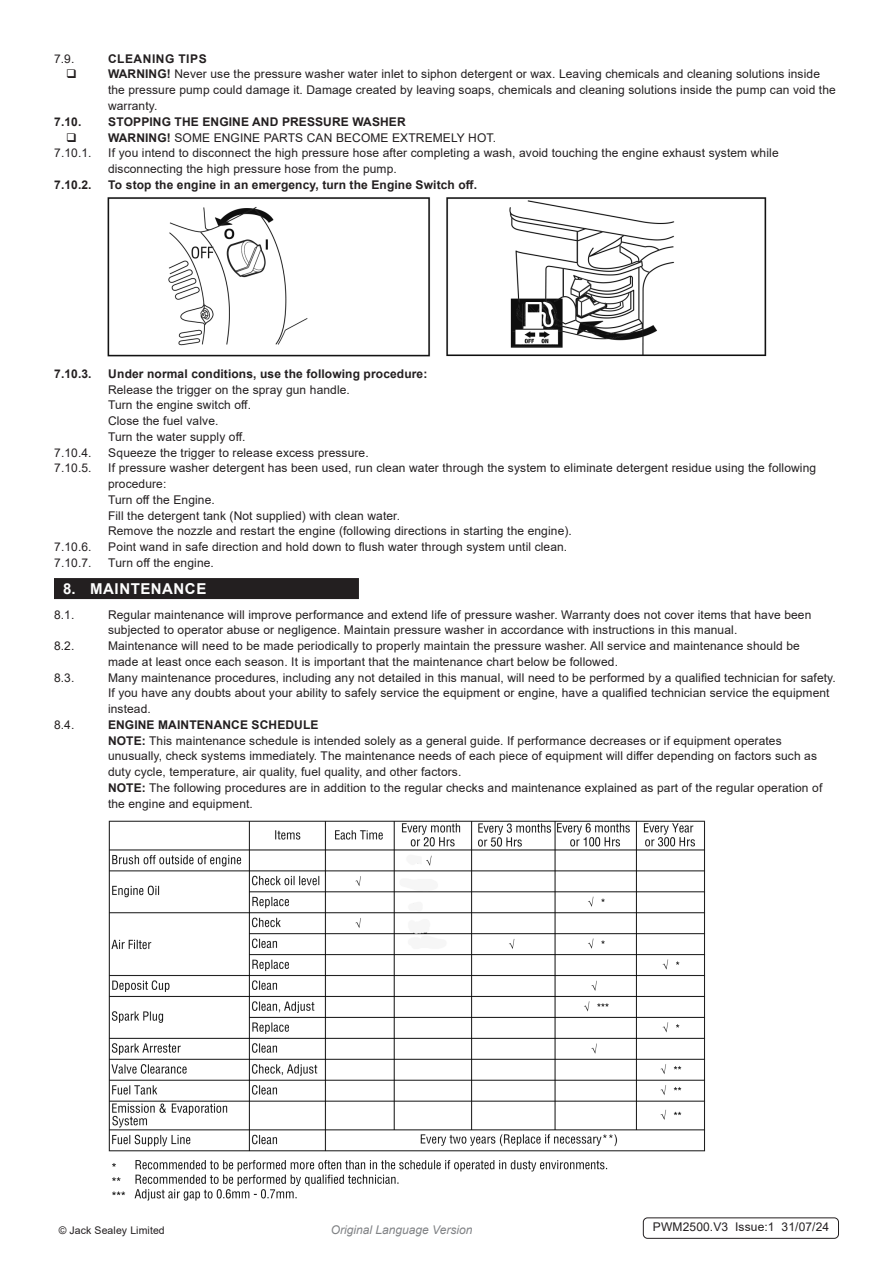
<style>
.page{position:relative;width:893px;height:1263px;background:#fff}
.page>*{position:absolute;margin:0;border:0;box-sizing:border-box;transform-origin:0 0}
.t1{font:700 15px "Arial";letter-spacing:.035em;color:#fff}
.Body{font:12px/15.8px "Arial";letter-spacing:.01em;color:#231f20}
.t2{font:700 12px "Arial";letter-spacing:.01em;color:#231f20}
.Body__Footer{font:12px "Arial";letter-spacing:.01em;color:#231f20}
.t3{font:italic 12px "Arial";color:#808285}
.t4{font:700 12px "Arial";letter-spacing:.045em;color:#231f20}
.Body__Justified__7pt{font:10.5px "Arial";letter-spacing:.01em;color:#231f20}
.s1{font-weight:700}
</style>
<div class="page">
<div style="left:54px;top:578px;width:305px;height:21px;background:#231f20"></div>
<img style="left:107px;top:197px;width:323px;height:160px">
<img style="left:446px;top:197px;width:321px;height:160px">
<img style="left:108px;top:820px;width:598px;height:381px">
<div style="left:643px;top:1217px;width:196px;height:22px;border:1px solid #231f20;border-radius:4px"></div>
<p class="Body" style="left:54px;top:51px;width:22px">7.9.</p>
<p class="t4" style="left:108px;top:50px;width:100px">CLEANING TIPS</p>
<p class="Body" style="left:108px;top:66px;width:729px"><span class="s1">WARNING!</span> Never use the pressure washer water inlet to siphon detergent or wax. Leaving chemicals and cleaning solutions inside the pressure pump could damage it. Damage created by leaving soaps, chemicals and cleaning solutions inside the pump can void the warranty.</p>
<p class="t2" style="left:54px;top:113px;width:29px">7.10.</p>
<p class="t2" style="left:108px;top:113px;width:299px">STOPPING THE ENGINE AND PRESSURE WASHER</p>
<p class="Body" style="left:108px;top:129px;width:389px"><span class="s1">WARNING!</span> SOME ENGINE PARTS CAN BECOME EXTREMELY HOT.</p>
<p class="Body" style="left:54px;top:145px;width:39px">7.10.1.</p>
<p class="Body" style="left:108px;top:145px;width:672px">If you intend to disconnect the high pressure hose after completing a wash, avoid touching the engine exhaust system while disconnecting the high pressure hose from the pump.</p>
<p class="t2" style="left:54px;top:176px;width:39px">7.10.2.</p>
<p class="t2" style="left:108px;top:176px;width:370px">To stop the engine in an emergency, turn the Engine Switch off.</p>
<p class="t2" style="left:54px;top:365px;width:39px">7.10.3.</p>
<p class="t2" style="left:108px;top:365px;width:321px">Under normal conditions, use the following procedure:</p>
<p class="Body" style="left:108px;top:381px;width:243px">Release the trigger on the spray gun handle.</p>
<p class="Body" style="left:108px;top:397px;width:145px">Turn the engine switch off.</p>
<p class="Body" style="left:108px;top:413px;width:112px">Close the fuel valve.</p>
<p class="Body" style="left:108px;top:429px;width:139px">Turn the water supply off.</p>
<p class="Body" style="left:54px;top:444px;width:39px">7.10.4.</p>
<p class="Body" style="left:108px;top:444px;width:262px">Squeeze the trigger to release excess pressure.</p>
<p class="Body" style="left:54px;top:460px;width:39px">7.10.5.</p>
<p class="Body" style="left:108px;top:460px;width:710px">If pressure washer detergent has been used, run clean water through the system to eliminate detergent residue using the following procedure:</p>
<p class="Body" style="left:108px;top:492px;width:108px">Turn off the Engine.</p>
<p class="Body" style="left:108px;top:507px;width:294px">Fill the detergent tank (Not supplied) with clean water.</p>
<p class="Body" style="left:108px;top:523px;width:465px">Remove the nozzle and restart the engine (following directions in starting the engine).</p>
<p class="Body" style="left:54px;top:539px;width:39px">7.10.6.</p>
<p class="Body" style="left:108px;top:539px;width:461px">Point wand in safe direction and hold down to flush water through system until clean.</p>
<p class="Body" style="left:54px;top:555px;width:39px">7.10.7.</p>
<p class="Body" style="left:108px;top:555px;width:107px">Turn off the engine.</p>
<p class="t1" style="left:63px;top:578px;width:145px">8. MAINTENANCE</p>
<p class="Body" style="left:54px;top:606px;width:22px">8.1.</p>
<p class="Body" style="left:108px;top:606px;width:705px">Regular maintenance will improve performance and extend life of pressure washer. Warranty does not cover items that have been subjected to operator abuse or negligence. Maintain pressure washer in accordance with instructions in this manual.</p>
<p class="Body" style="left:54px;top:638px;width:22px">8.2.</p>
<p class="Body" style="left:108px;top:638px;width:693px">Maintenance will need to be made periodically to properly maintain the pressure washer. All service and maintenance should be made at least once each season. It is important that the maintenance chart below be followed.</p>
<p class="Body" style="left:54px;top:669px;width:22px">8.3.</p>
<p class="Body" style="left:108px;top:669px;width:729px">Many maintenance procedures, including any not detailed in this manual, will need to be performed by a qualified technician for safety.<br>If you have any doubts about your ability to safely service the equipment or engine, have a qualified technician service the equipment instead.</p>
<p class="Body" style="left:54px;top:717px;width:22px">8.4.</p>
<p class="t2" style="left:108px;top:716px;width:212px">ENGINE MAINTENANCE SCHEDULE</p>
<p class="Body" style="left:108px;top:732px;width:711px"><span class="s1">NOTE:</span> This maintenance schedule is intended solely as a general guide. If performance decreases or if equipment operates unusually, check systems immediately. The maintenance needs of each piece of equipment will differ depending on factors such as duty cycle, temperature, air quality, fuel quality, and other factors.</p>
<p class="Body" style="left:108px;top:780px;width:716px"><span class="s1">NOTE:</span> The following procedures are in addition to the regular checks and maintenance explained as part of the regular operation of the engine and equipment.</p>
<p class="Body__Justified__7pt" style="left:59px;top:1223px;width:108px">© Jack Sealey Limited</p>
<p class="t3" style="left:331px;top:1222px;width:143px">Original Language Version</p>
<p class="Body__Footer" style="left:653px;top:1219px;width:178px">PWM2500.V3 Issue:1 31/07/24</p>
</div>
